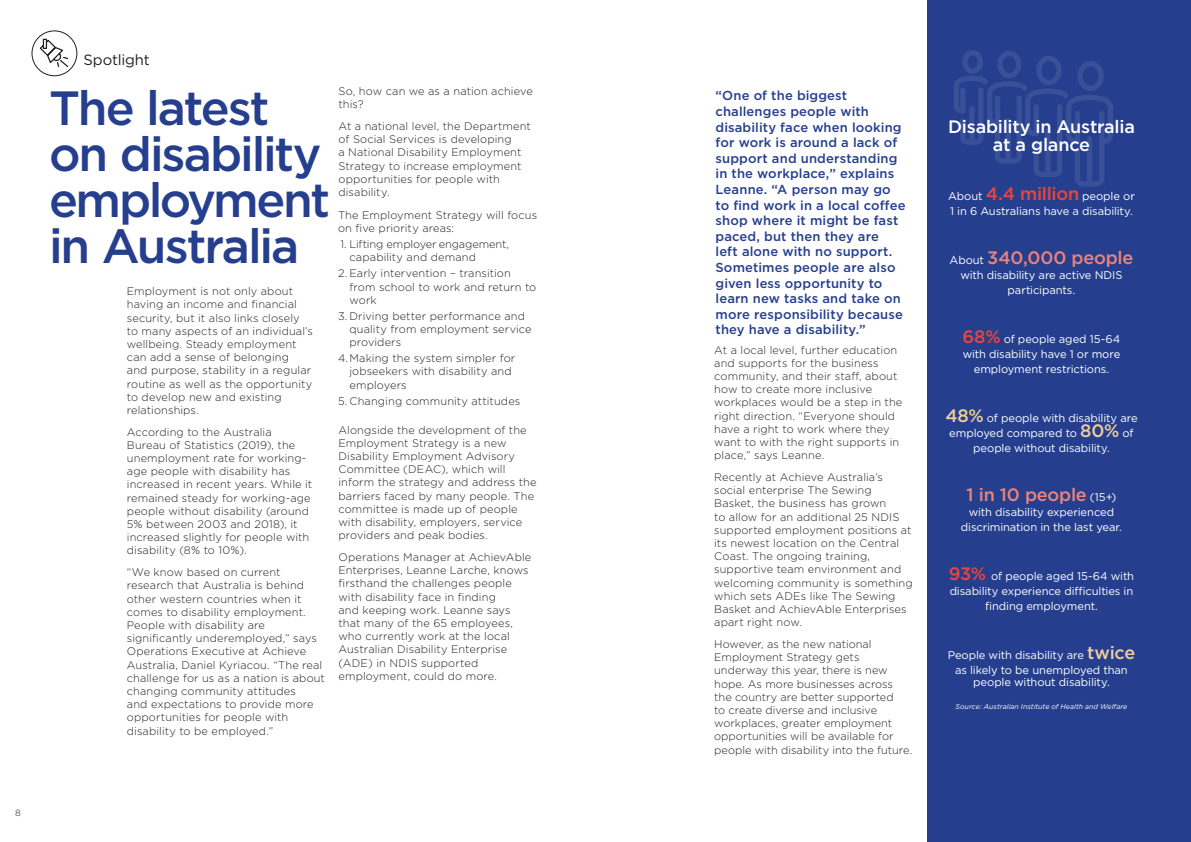
<style>
.page{position:relative;width:1191px;height:842px;background:#fff}
.page>*{position:absolute;margin:0;border:0;box-sizing:border-box;transform-origin:0 0}
.t1{font:500 48px/46px "Gotham";letter-spacing:-.045em;color:#253f8e}
.t2{font:500 18px "Gotham";letter-spacing:-.01em;color:#ed837b}
.t3{font:500 18px/18px "Gotham";letter-spacing:-.015em;color:#fff;text-align:center}
.t4{font:14.8px "Gotham";letter-spacing:-.01em;color:#231f20}
.t5{font:500 13px/15.6px "Gotham";letter-spacing:.01em;color:#253f8e}
.t6{font:11.2px/15px "Gotham";letter-spacing:-.01em;color:#fff;text-align:center}
.t7{font:300 11px/13.2px "Gotham";letter-spacing:.01em;color:#231f20}
.t8{font:300 9px "Gotham";color:#231f20}
.t9{font:italic 7px "Gotham";letter-spacing:.005em;color:#fff}
.s1{font-weight:500;font-size:18px;color:#ef4339}
.s2{font-weight:400;font-size:11.2px;color:#fff}
.s3{font-weight:500;font-size:18px;color:#eecd9d}
</style>
<div class="page">
<div style="left:927px;top:0;width:264px;height:842px;background:#253f8e"></div>
<svg style="left:954px;top:50px;width:159px;height:137px"></svg>
<div style="left:32px;top:31px;width:45px;height:45px;border:1px solid #231f20;border-radius:50%"></div>
<svg style="left:39px;top:38px;width:30px;height:29px"></svg>
<p class="t8" style="left:15px;top:807px;width:7px">8</p>
<p class="t4" style="left:83px;top:50px;width:68px">Spotlight</p>
<p class="t1" style="left:49px;top:84px;width:282px">The latest on disability employment in Australia</p>
<p class="t7" style="left:127px;top:284px;width:188px">Employment is not only about having an income and financial security, but it also links closely to many aspects of an individual’s wellbeing. Steady employment can add a sense of belonging<br>and purpose, stability in a regular routine as well as the opportunity to develop new and existing relationships.</p>
<p class="t7" style="left:127px;top:425px;width:187px">According to the Australia<br>Bureau of Statistics (2019), the unemployment rate for working&shy;age people with disability has increased in recent years. While it remained steady for working-age people without disability (around<br>5% between 2003 and 2018), it increased slightly for people with disability (8% to 10%).</p>
<p class="t7" style="left:127px;top:565px;width:200px">“We know based on current research that Australia is behind other western countries when it comes to disability employment.<br>People with disability are significantly underemployed,” says<br>Operations Executive at Achieve<br>Australia, Daniel Kyriacou. “The real challenge for us as a nation is about changing community attitudes<br>and expectations to provide more opportunities for people with disability to be employed.”</p>
<p class="t7" style="left:338px;top:84px;width:196px">So, how can we as a nation achieve this?</p>
<p class="t7" style="left:338px;top:119px;width:194px">At a national level, the Department of Social Services is developing<br>a National Disability Employment<br>Strategy to increase employment opportunities for people with disability.</p>
<p class="t7" style="left:338px;top:208px;width:200px">The Employment Strategy will focus on five priority areas:</p>
<p class="t7" style="left:349px;top:237px;width:161px;text-indent:-9px">1. Lifting employer engagement, capability and demand</p>
<p class="t7" style="left:349px;top:266px;width:188px;text-indent:-11px">2. Early intervention – transition from school to work and return to work</p>
<p class="t7" style="left:349px;top:309px;width:184px;text-indent:-11px">3. Driving better performance and quality from employment service providers</p>
<p class="t7" style="left:349px;top:351px;width:167px;text-indent:-11px">4.Making the system simpler for jobseekers with disability and employers</p>
<p class="t7" style="left:338px;top:394px;width:184px">5. Changing community attitudes</p>
<p class="t7" style="left:338px;top:423px;width:199px">Alongside the development of the<br>Employment Strategy is a new<br>Disability Employment Advisory<br>Committee (DEAC), which will inform the strategy and address the barriers faced by many people. The committee is made up of people with disability, employers, service providers and peak bodies.</p>
<p class="t7" style="left:338px;top:550px;width:194px">Operations Manager at AchievAble<br>Enterprises, Leanne Larche, knows firsthand the challenges people with disability face in finding<br>and keeping work. Leanne says that many of the 65 employees, who currently work at the local<br>Australian Disability Enterprise (ADE) in NDIS supported employment, could do more.</p>
<p class="t5" style="left:715px;top:88px;width:191px">“One of the biggest challenges people with disability face when looking for work is around a lack of support and understanding in the workplace,” explains<br>Leanne. “A person may go to find work in a local coffee shop where it might be fast paced, but then they are<br>left alone with no support.<br>Sometimes people are also given less opportunity to learn new tasks and take on more responsibility because they have a disability.”</p>
<p class="t7" style="left:714px;top:343px;width:190px">At a local level, further education and supports for the business community, and their staff, about how to create more inclusive workplaces would be a step in the right direction. “Everyone should have a right to work where they want to with the right supports in place,” says Leanne.</p>
<p class="t7" style="left:714px;top:470px;width:200px">Recently at Achieve Australia’s social enterprise The Sewing<br>Basket, the business has grown<br>to allow for an additional 25 NDIS supported employment positions at its newest location on the Central<br>Coast. The ongoing training, supportive team environment and welcoming community is something which sets ADEs like The Sewing<br>Basket and AchievAble Enterprises apart right now.</p>
<p class="t7" style="left:714px;top:637px;width:199px">However, as the new national<br>Employment Strategy gets underway this year, there is new hope. As more businesses across the country are better supported<br>to create diverse and inclusive workplaces, greater employment opportunities will be available for people with disability into the future.</p>
<p class="t3" style="left:948px;top:117px;width:188px">Disability in Australia at a glance</p>
<p class="t6" style="left:948px;top:188px;width:188px;text-align:left">About <span class="s1">4.4 million</span> people or<br>1 in 6 Australians have a disability.</p>
<p class="t2" style="left:949px;top:246px;width:185px"><span class="s2">About</span> 340,000 people</p>
<p class="t6" style="left:960px;top:267px;width:164px">with disability are active NDIS participants.</p>
<p class="t6" style="left:962px;top:331px;width:159px"><span class="s1">68%</span> of people aged 15-64 with disability have 1 or more employment restrictions.</p>
<p class="t6" style="left:945px;top:410px;width:194px"><span class="s3">48%</span> of people with disability are employed compared to <span class="s3">80%</span> of people without disability.</p>
<p class="t2" style="left:966px;top:483px;width:151px">1 in 10 people <span class="s2">(15+)</span></p>
<p class="t6" style="left:961px;top:504px;width:163px">with disability experienced discrimination in the last year.</p>
<p class="t6" style="left:948px;top:568px;width:187px"><span class="s1">93%</span> of people aged 15-64 with disability experience difficulties in finding employment.</p>
<p class="t6" style="left:947px;top:647px;width:189px">People with disability are <span class="s3">twice </span>as likely to be unemployed than</p>
<p class="t6" style="left:973px;top:674px;width:138px">people without disability.</p>
<p class="t9" style="left:955px;top:702px;width:173px">Source: Australian Institute of Health and Welfare</p>
</div>
